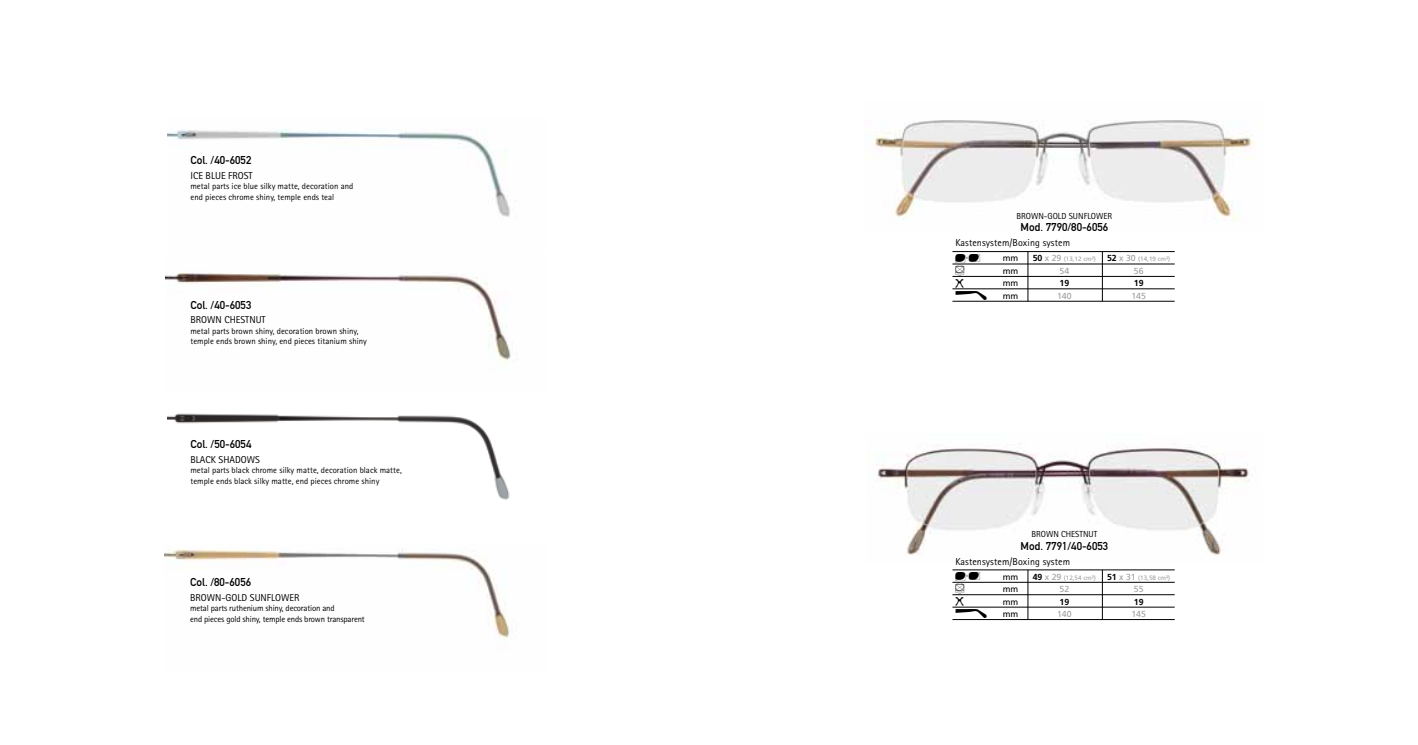
<style>
.page{position:relative;width:1418px;height:745px;background:#fff}
.page>*{position:absolute;margin:0;border:0;box-sizing:border-box;transform-origin:0 0}
.t1{font:14px "Silhouette Font";color:#000}
.t2{font:11.25px "DIN Mittelschrift";color:#000}
.t3{font:11.25px/12.4px "Silhouette Font";color:#000}
.t4{font:10px "Rotis Sans Serif";color:#000}
.t5{font:8.75px/10.5px "Rotis Sans Serif";color:#000}
.t6{font:8.75px/10.5px "Rotis Sans Serif";letter-spacing:-.02em;color:#000}
.t7{font:8.75px "Frutiger";color:#9c9e9f}
.t8{font:8.75px "Frutiger";color:#000}
.t9{font:700 8.75px "Frutiger";color:#000}
.t10{font:6.25px "Frutiger";color:#9c9e9f}
.s1{font-weight:700;font-size:8.75px;color:#000}
.s2{font-size:8.75px}
</style>
<div class="page">
<img style="left:167px;top:129px;width:343px;height:88px">
<img style="left:164px;top:549px;width:346px;height:90px">
<img style="left:167px;top:413px;width:343px;height:87px">
<img style="left:166px;top:272px;width:345px;height:90px">
<img style="left:873px;top:120px;width:383px;height:101px">
<img style="left:876px;top:447px;width:373px;height:108px">
<hr style="left:952px;top:251px;width:222px;height:1px;background:#000">
<hr style="left:952px;top:263px;width:222px;height:1px;background:#000">
<hr style="left:952px;top:276px;width:222px;height:1px;background:#000">
<hr style="left:952px;top:288px;width:222px;height:1px;background:#000">
<hr style="left:952px;top:301px;width:222px;height:1px;background:#000">
<hr style="left:1027px;top:251px;width:1px;height:50px;background:#000">
<hr style="left:1102px;top:251px;width:1px;height:50px;background:#000">
<hr style="left:952px;top:569px;width:222px;height:1px;background:#000">
<hr style="left:952px;top:581px;width:222px;height:1px;background:#000">
<hr style="left:952px;top:594px;width:222px;height:1px;background:#000">
<hr style="left:952px;top:606px;width:222px;height:1px;background:#000">
<hr style="left:952px;top:619px;width:222px;height:1px;background:#000">
<hr style="left:1027px;top:569px;width:1px;height:50px;background:#000">
<hr style="left:1102px;top:569px;width:1px;height:50px;background:#000">
<p class="t2" style="left:190px;top:153px;width:62px">Col. /40-6052</p>
<p class="t4" style="left:190px;top:169px;width:64px">ICE BLUE FROST</p>
<p class="t5" style="left:190px;top:181px;width:164px">metal parts ice blue silky matte, decoration and end pieces chrome shiny, temple ends teal</p>
<p class="t2" style="left:190px;top:298px;width:62px">Col. /40-6053</p>
<p class="t4" style="left:190px;top:314px;width:77px">BROWN CHESTNUT</p>
<p class="t5" style="left:190px;top:325px;width:178px">metal parts brown shiny, decoration brown shiny, temple ends brown shiny, end pieces titanium shiny</p>
<p class="t2" style="left:190px;top:437px;width:62px">Col. /50-6054</p>
<p class="t4" style="left:190px;top:453px;width:71px">BLACK SHADOWS</p>
<p class="t5" style="left:190px;top:464px;width:213px">metal parts black chrome silky matte, decoration black matte, temple ends black silky matte, end pieces chrome shiny</p>
<p class="t2" style="left:190px;top:575px;width:62px">Col. /80-6056</p>
<p class="t4" style="left:190px;top:591px;width:111px">BROWN-GOLD SUNFLOWER</p>
<p class="t6" style="left:190px;top:602px;width:176px">metal parts ruthenium shiny, decoration and<br>end pieces gold shiny, temple ends brown transparent</p>
<p class="t5" style="left:1016px;top:210px;width:97px">BROWN-GOLD SUNFLOWER</p>
<p class="t2" style="left:1020px;top:220px;width:89px">Mod. 7790/80-6056</p>
<p class="t4" style="left:955px;top:237px;width:116px">Kastensystem/Boxing system</p>
<p class="t3" style="left:955px;top:252px;width:27px">z</p>
<p class="t8" style="left:1002px;top:253px;width:17px">mm</p>
<p class="t10" style="left:1032px;top:255px;width:65px"><span class="s1">50</span> <span class="s2">x 29</span> (13,12 cm²)</p>
<p class="t10" style="left:1107px;top:255px;width:65px"><span class="s1">52</span> <span class="s2">x 30</span> (14,19 cm²)</p>
<h1 class="t1" style="left:955px;top:263px;width:11px">t</h1>
<p class="t8" style="left:1002px;top:265px;width:17px">mm</p>
<p class="t7" style="left:1059px;top:265px;width:11px">54</p>
<p class="t7" style="left:1133px;top:265px;width:11px">56</p>
<p class="t3" style="left:955px;top:277px;width:33px">h b</p>
<p class="t8" style="left:1002px;top:278px;width:17px">mm</p>
<p class="t9" style="left:1059px;top:278px;width:11px">19</p>
<p class="t9" style="left:1133px;top:278px;width:11px">19</p>
<p class="t8" style="left:1002px;top:290px;width:17px">mm</p>
<p class="t7" style="left:1057px;top:290px;width:16px">140</p>
<p class="t7" style="left:1131px;top:290px;width:16px">145</p>
<p class="t5" style="left:1031px;top:528px;width:67px">BROWN CHESTNUT</p>
<p class="t2" style="left:1020px;top:538px;width:89px">Mod. 7791/40-6053</p>
<p class="t4" style="left:955px;top:555px;width:116px">Kastensystem/Boxing system</p>
<p class="t3" style="left:955px;top:570px;width:27px">z</p>
<p class="t8" style="left:1002px;top:571px;width:17px">mm</p>
<p class="t10" style="left:1032px;top:573px;width:65px"><span class="s1">49</span> <span class="s2">x 29</span> (12,54 cm²)</p>
<p class="t10" style="left:1107px;top:573px;width:65px"><span class="s1">51</span> <span class="s2">x 31</span> (13,58 cm²)</p>
<h1 class="t1" style="left:955px;top:581px;width:11px">t</h1>
<p class="t8" style="left:1002px;top:583px;width:17px">mm</p>
<p class="t7" style="left:1059px;top:583px;width:11px">52</p>
<p class="t7" style="left:1133px;top:583px;width:11px">55</p>
<p class="t3" style="left:955px;top:595px;width:33px">h b</p>
<p class="t8" style="left:1002px;top:596px;width:17px">mm</p>
<p class="t9" style="left:1059px;top:596px;width:11px">19</p>
<p class="t9" style="left:1133px;top:596px;width:11px">19</p>
<p class="t8" style="left:1002px;top:608px;width:17px">mm</p>
<p class="t7" style="left:1057px;top:608px;width:16px">140</p>
<p class="t7" style="left:1131px;top:608px;width:16px">145</p>
</div>
